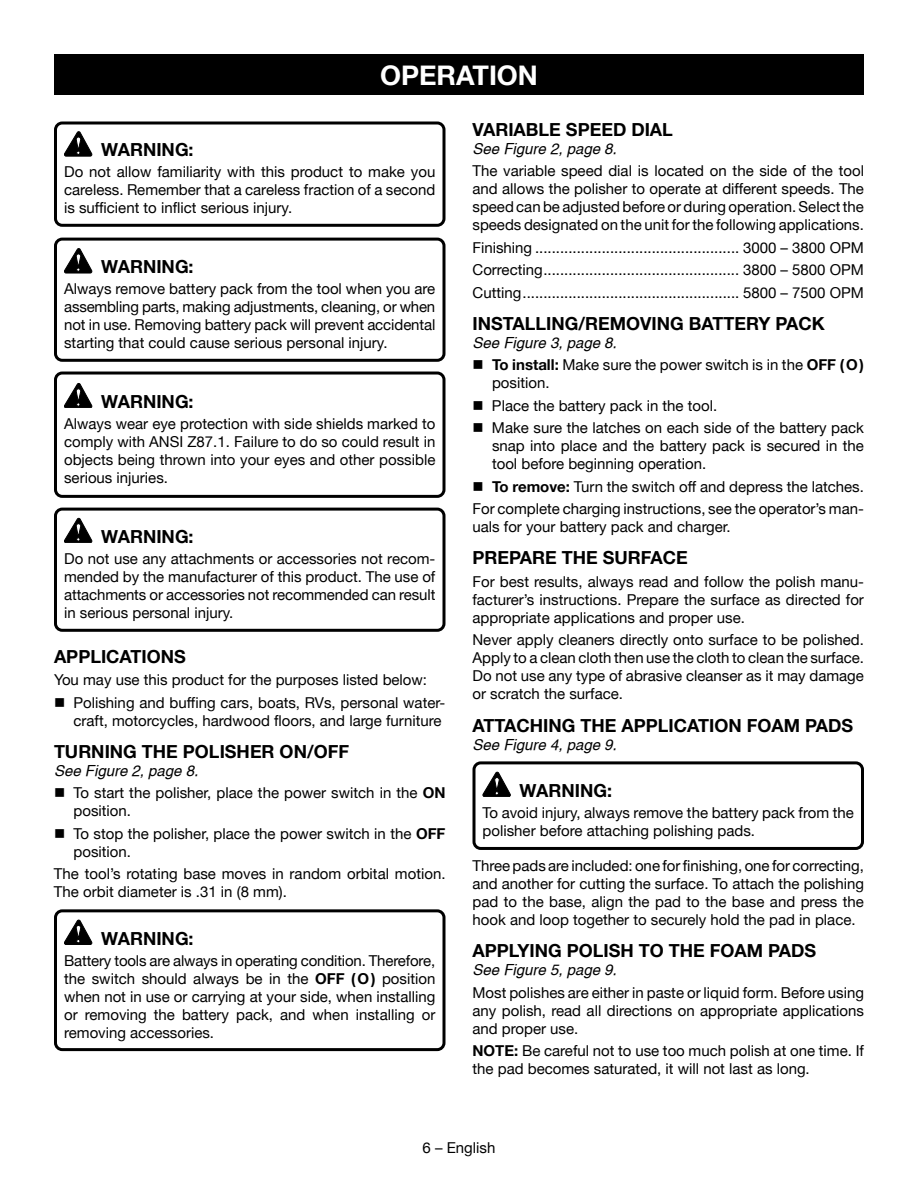
<style>
.page{position:relative;width:918px;height:1188px;background:#fff}
.page>*{position:absolute;margin:0;border:0;box-sizing:border-box;transform-origin:0 0}
.HEADING{font:700 27px "Helvetica Neue";color:#fff}
.Heading_2_no_space{font:700 18px "Helvetica Neue";color:#000}
.Warning{font:700 18px "Helvetica Neue";color:#000}
.Heading_2{font:700 18px "Helvetica Neue";color:#000}
.Body_text{font:15px/18px "Helvetica Neue";color:#000;text-align:justify}
.Warning_Text{font:15px/18px "Helvetica Neue";color:#000;text-align:justify}
.bullets{font:15px/18px "Helvetica Neue";color:#000}
.See_figure{font:italic 15px "Helvetica";color:#000}
.s1{font-weight:700}
</style>
<div class="page">
<svg style="left:64px;top:131px;width:28px;height:25px"></svg>
<svg style="left:64px;top:248px;width:28px;height:25px"></svg>
<svg style="left:64px;top:383px;width:28px;height:25px"></svg>
<svg style="left:64px;top:518px;width:28px;height:25px"></svg>
<svg style="left:64px;top:920px;width:28px;height:25px"></svg>
<div style="left:54px;top:54px;width:810px;height:40px;background:#000"></div>
<svg style="left:483px;top:772px;width:28px;height:25px"></svg>
<div style="left:54px;top:909px;width:392px;height:142px;border:3px solid #000;border-radius:7px"></div>
<div style="left:472px;top:761px;width:392px;height:89px;border:3px solid #000;border-radius:7px"></div>
<div style="left:54px;top:122px;width:392px;height:105px;border:3px solid #000;border-radius:7px"></div>
<div style="left:54px;top:238px;width:392px;height:124px;border:3px solid #000;border-radius:7px"></div>
<div style="left:54px;top:372px;width:392px;height:126px;border:3px solid #000;border-radius:7px"></div>
<div style="left:54px;top:508px;width:392px;height:124px;border:3px solid #000;border-radius:7px"></div>
<p class="HEADING" style="left:380px;top:58px;width:159px">OPERATION</p>
<p class="Heading_2_no_space" style="left:472px;top:118px;width:202px">VARIABLE SPEED DIAL</p>
<p class="See_figure" style="left:472px;top:140px;width:146px">See Figure 2, page 8.</p>
<p class="Body_text" style="left:472px;top:162px;width:393px">The variable speed dial is located on the side of the tool and allows the polisher to operate at different speeds. The speed can be adjusted before or during operation. Select the speeds designated on the unit for the following applications.</p>
<p class="Body_text" style="left:472px;top:238px;width:393px">Finishing ................................................. 3000 – 3800 OPM</p>
<p class="Body_text" style="left:473px;top:261px;width:393px">Correcting............................................... 3800 – 5800 OPM</p>
<p class="Body_text" style="left:473px;top:283px;width:393px">Cutting.................................................... 5800 – 7500 OPM</p>
<p class="Heading_2_no_space" style="left:472px;top:312px;width:354px">INSTALLING/REMOVING BATTERY PACK</p>
<p class="See_figure" style="left:472px;top:334px;width:146px">See Figure 3, page 8.</p>
<p class="bullets" style="left:492px;top:356px;width:374px;text-indent:-20px">■ <span class="s1">To install:</span> Make sure the power switch is in the <span class="s1">OFF (O) </span>position.</p>
<p class="bullets" style="left:472px;top:396px;width:246px">■ Place the battery pack in the tool.</p>
<p class="bullets" style="left:492px;top:419px;width:374px;text-align:justify;text-indent:-20px">■ Make sure the latches on each side of the battery pack snap into place and the battery pack is secured in the tool before beginning operation.</p>
<p class="bullets" style="left:472px;top:477px;width:393px">■ <span class="s1">To remove:</span> Turn the switch off and depress the latches.</p>
<p class="Body_text" style="left:472px;top:500px;width:393px">For complete charging instructions, see the operator’s man&shy;uals for your battery pack and charger.</p>
<p class="Heading_2" style="left:472px;top:547px;width:217px">PREPARE THE SURFACE</p>
<p class="Body_text" style="left:472px;top:572px;width:393px">For best results, always read and follow the polish manu&shy;facturer’s instructions. Prepare the surface as directed for appropriate applications and proper use.</p>
<p class="Body_text" style="left:472px;top:631px;width:393px">Never apply cleaners directly onto surface to be polished.<br>Apply to a clean cloth then use the cloth to clean the surface.<br>Do not use any type of abrasive cleanser as it may damage or scratch the surface.</p>
<p class="Heading_2_no_space" style="left:472px;top:714px;width:382px">ATTACHING THE APPLICATION FOAM PADS</p>
<p class="See_figure" style="left:472px;top:736px;width:146px">See Figure 4, page 9.</p>
<p class="Warning" style="left:520px;top:779px;width:94px">WARNING:</p>
<p class="Warning_Text" style="left:483px;top:803px;width:373px">To avoid injury, always remove the battery pack from the polisher before attaching polishing pads.</p>
<p class="Body_text" style="left:472px;top:856px;width:393px">Three pads are included: one for finishing, one for correcting, and another for cutting the surface. To attach the polishing pad to the base, align the pad to the base and press the hook and loop together to securely hold the pad in place.</p>
<p class="Heading_2_no_space" style="left:472px;top:940px;width:345px">APPLYING POLISH TO THE FOAM PADS</p>
<p class="See_figure" style="left:472px;top:961px;width:146px">See Figure 5, page 9.</p>
<p class="Body_text" style="left:472px;top:983px;width:393px">Most polishes are either in paste or liquid form. Before using any polish, read all directions on appropriate applications and proper use.</p>
<p class="Body_text" style="left:472px;top:1042px;width:393px"><span class="s1">NOTE:</span> Be careful not to use too much polish at one time. If the pad becomes saturated, it will not last as long.</p>
<p class="Warning" style="left:101px;top:139px;width:94px">WARNING:</p>
<p class="Warning_Text" style="left:64px;top:163px;width:373px">Do not allow familiarity with this product to make you careless. Remember that a careless fraction of a second is sufficient to inflict serious injury.</p>
<p class="Warning" style="left:101px;top:256px;width:94px">WARNING:</p>
<p class="Warning_Text" style="left:64px;top:280px;width:373px">Always remove battery pack from the tool when you are assembling parts, making adjustments, cleaning, or when not in use. Removing battery pack will prevent accidental starting that could cause serious personal injury.</p>
<p class="Warning" style="left:101px;top:390px;width:94px">WARNING:</p>
<p class="Warning_Text" style="left:64px;top:414px;width:373px">Always wear eye protection with side shields marked to comply with ANSI Z87.1. Failure to do so could result in objects being thrown into your eyes and other possible serious injuries.</p>
<p class="Warning" style="left:101px;top:525px;width:94px">WARNING:</p>
<p class="Warning_Text" style="left:64px;top:549px;width:373px">Do not use any attachments or accessories not recom&shy;mended by the manufacturer of this product. The use of attachments or accessories not recommended can result in serious personal injury.</p>
<p class="Heading_2" style="left:54px;top:645px;width:133px">APPLICATIONS</p>
<p class="Body_text" style="left:54px;top:671px;width:375px">You may use this product for the purposes listed below:</p>
<p class="bullets" style="left:54px;top:693px;width:393px;text-align:right">■ Polishing and buffing cars, boats, RVs, personal water&shy;craft, motorcycles, hardwood floors, and large furniture</p>
<p class="Heading_2_no_space" style="left:54px;top:740px;width:297px">TURNING THE POLISHER ON/OFF</p>
<p class="See_figure" style="left:54px;top:762px;width:146px">See Figure 2, page 8.</p>
<p class="bullets" style="left:74px;top:784px;width:373px;text-indent:-20px">■ To start the polisher, place the power switch in the <span class="s1">ON </span>position.</p>
<p class="bullets" style="left:73px;top:824px;width:374px;text-indent:-19px">■ To stop the polisher, place the power switch in the <span class="s1">OFF </span>position.</p>
<p class="Body_text" style="left:54px;top:865px;width:393px">The tool’s rotating base moves in random orbital motion.<br>The orbit diameter is .31 in (8 mm).</p>
<p class="Warning" style="left:101px;top:927px;width:94px">WARNING:</p>
<p class="Warning_Text" style="left:64px;top:951px;width:373px">Battery tools are always in operating condition. Therefore, the switch should always be in the <span class="s1">OFF (O)</span> position when not in use or carrying at your side, when installing or removing the battery pack, and when installing or removing accessories.</p>
<p class="Warning_Text" style="left:423px;top:1139px;width:74px">6 – English</p>
</div>
